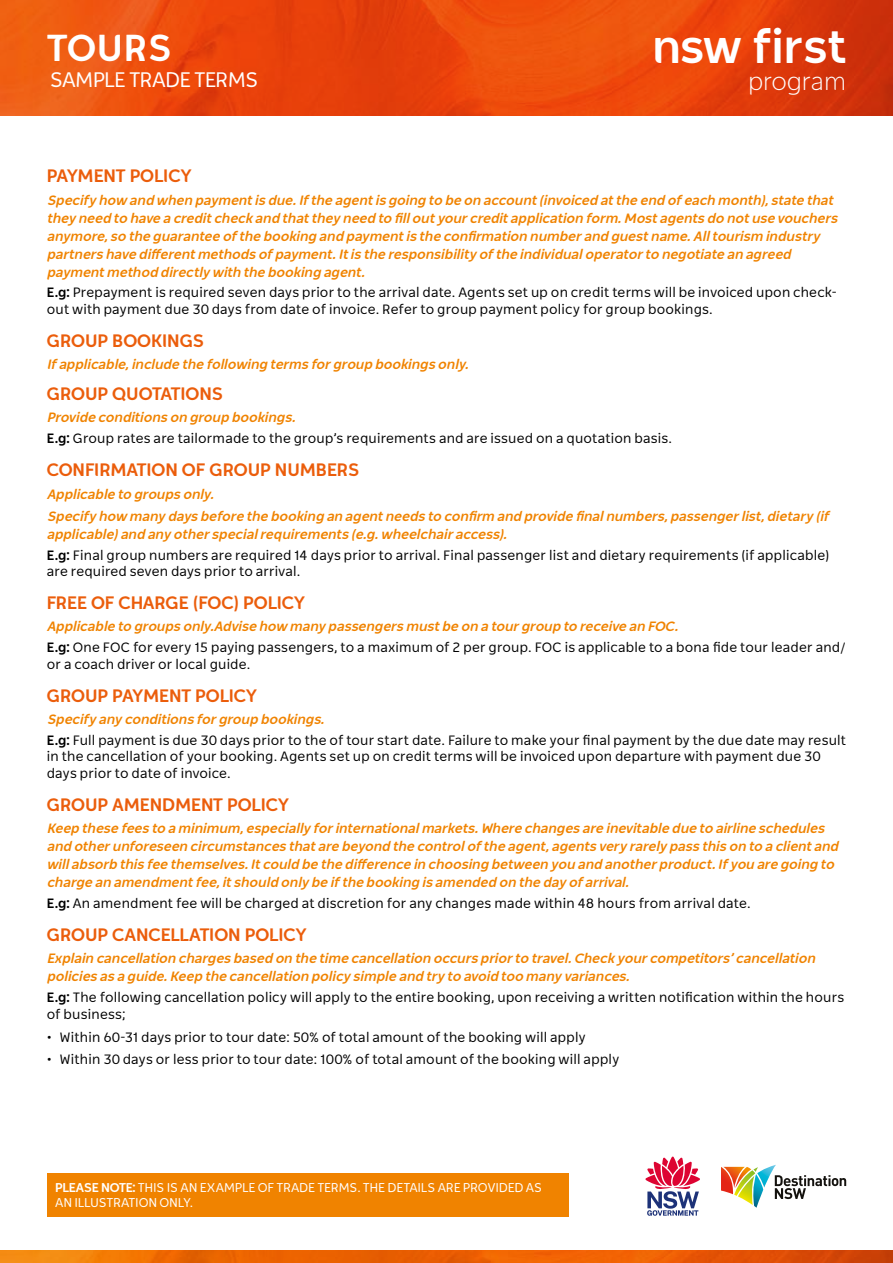
<style>
.page{position:relative;width:893px;height:1263px;background:#fff}
.page>*{position:absolute;margin:0;border:0;box-sizing:border-box;transform-origin:0 0}
.t1{font:700 46.35px "NSW Sans";letter-spacing:.01em;color:#fff}
.t2{font:700 37.5px "NSW Sans";letter-spacing:.005em;color:#fff}
.t3{font:300 24.3px "NSW Sans";letter-spacing:-.01em;color:#fff}
.t4{font:21px "NSW Sans";letter-spacing:-.045em;color:#fff}
.t5{font:700 18px "NSW Sans";letter-spacing:-.005em;color:#eb5d0b}
.t6{font:13.5px/20.7px "NSW Sans";letter-spacing:.015em;color:#000}
.t7{font:italic 700 13.5px/18px "NSW Sans";color:#f08300}
.t8{font:12.75px/15px "NSW Sans";letter-spacing:-.02em;color:#fff}
.s1{font-weight:700}
.s2{font-weight:700;font-style:italic;color:#f08300}
</style>
<div class="page">
<svg style="left:721px;top:1165px;width:125px;height:43px"></svg>
<svg style="left:645px;top:1156px;width:55px;height:60px"></svg>
<div style="left:47px;top:1173px;width:521px;height:43px;background:#f08300"></div>
<img style="left:0;top:0;width:893px;height:115px">
<img style="left:0;top:1250px;width:893px;height:13px">
<h2 class="t2" style="left:47px;top:28px;width:127px">TOURS</h2>
<h1 class="t1" style="left:652px;top:22px;width:195px">nsw first</h1>
<h3 class="t4" style="left:49px;top:68px;width:211px">SAMPLE TRADE TERMS</h3>
<h3 class="t3" style="left:748px;top:68px;width:100px">program</h3>
<h3 class="t5" style="left:47px;top:166px;width:147px">PAYMENT POLICY</h3>
<p class="t7" style="left:47px;top:191px;width:795px">Specify how and when paymentis due.Ifthe agentis going to be on account(invoiced atthe end ofeach month),state that they need to have a creditcheck and thatthey need to filloutyourcreditapplication form.Mostagents do notuse vouchers anymore,so the guarantee ofthe booking and paymentis the confirmation numberand guestname.Alltourism industry partners have differentmethods ofpayment.Itis the responsibility ofthe individualoperatorto negotiate an agreed paymentmethod directly with the booking agent.</p>
<p class="t6" style="left:47px;top:284px;width:791px;line-height:16.5px"><span class="s1">E.g:</span> Prepayment is required seven days prior to the arrival date. Agents set up on credit terms will be invoiced upon check&shy;out with payment due 30 days from date of invoice. Refer to group payment policy for group bookings.</p>
<h3 class="t5" style="left:47px;top:331px;width:159px">GROUP BOOKINGS</h3>
<p class="t7" style="left:47px;top:356px;width:426px">Ifapplicable,include the following terms forgroup bookings only.</p>
<h3 class="t5" style="left:47px;top:384px;width:178px">GROUP QUOTATIONS</h3>
<p class="t6" style="left:47px;top:407px;width:627px"><span class="s2">Provide conditions on group bookings.<br></span><span class="s1">E.g:</span> Group rates are tailormade to the group’s requirements and are issued on a quotation basis.</p>
<h3 class="t5" style="left:47px;top:461px;width:314px">CONFIRMATION OF GROUP NUMBERS</h3>
<p class="t7" style="left:47px;top:483px;width:786px;line-height:22.2px">Applicable to groups only.<br>Specify how many days before the booking an agentneeds to confirm and provide finalnumbers,passengerlist,dietary (if</p>
<p class="t6" style="left:47px;top:524px;width:784px"><span class="s2">applicable)and any otherspecialrequirements (e.g.wheelchairaccess).<br></span><span class="s1">E.g:</span> Final group numbers are required 14 days prior to arrival. Final passenger list and dietary requirements (if applicable)</p>
<p class="t6" style="left:47px;top:561px;width:255px">are required seven days prior to arrival.</p>
<h3 class="t5" style="left:47px;top:593px;width:260px">FREE OF CHARGE (FOC) POLICY</h3>
<p class="t6" style="left:47px;top:616px;width:801px"><span class="s2">Applicable to groups only.Advise how many passengers mustbe on a tourgroup to receive an FOC.<br></span><span class="s1">E.g:</span> One FOC for every 15 paying passengers, to a maximum of 2 per group. FOC is applicable to a bona fide tour leader and/</p>
<p class="t6" style="left:47px;top:654px;width:205px">or a coach driver or local guide.</p>
<h3 class="t5" style="left:47px;top:686px;width:212px">GROUP PAYMENT POLICY</h3>
<p class="t6" style="left:47px;top:709px;width:801px"><span class="s2">Specify any conditions forgroup bookings.<br></span><span class="s1">E.g:</span> Full payment is due 30 days prior to the of tour start date. Failure to make your final payment by the due date may result</p>
<p class="t6" style="left:47px;top:748px;width:775px;line-height:16.5px">in the cancellation of your booking. Agents set up on credit terms will be invoiced upon departure with payment due 30 days prior to date of invoice.</p>
<h3 class="t5" style="left:47px;top:795px;width:244px">GROUP AMENDMENT POLICY</h3>
<p class="t7" style="left:47px;top:820px;width:796px">Keep these fees to a minimum,especially forinternationalmarkets.Where changes are inevitable due to airline schedules and otherunforeseen circumstances thatare beyond the controlofthe agent,agents very rarely pass this on to a clientand willabsorb this fee themselves.Itcould be the difference in choosing between you and anotherproduct.Ifyou are going to charge an amendmentfee,itshould only be ifthe booking is amended on the day ofarrival.</p>
<p class="t6" style="left:47px;top:893px;width:705px"><span class="s1">E.g:</span> An amendment fee will be charged at discretion for any changes made within 48 hours from arrival date.</p>
<h3 class="t5" style="left:47px;top:925px;width:262px">GROUP CANCELLATION POLICY</h3>
<p class="t7" style="left:47px;top:950px;width:773px">Explain cancellation charges based on the time cancellation occurs priorto travel.Check yourcompetitors’cancellation policies as a guide.Keep the cancellation policy simple and try to avoid too many variances.</p>
<p class="t6" style="left:47px;top:989px;width:799px;line-height:16.5px"><span class="s1">E.g:</span> The following cancellation policy will apply to the entire booking, upon receiving a written notification within the hours of business;</p>
<p class="t6" style="left:47px;top:1026px;width:541px">• Within 60-31 days prior to tour date: 50% of total amount of the booking will apply</p>
<p class="t6" style="left:47px;top:1049px;width:574px">• Within 30 days or less prior to tour date: 100% of total amount of the booking will apply</p>
<p class="t8" style="left:55px;top:1180px;width:488px"><span class="s1">PLEASE NOTE:</span> THIS IS AN EXAMPLE OF TRADE TERMS. THE DETAILS ARE PROVIDED AS<br>AN ILLUSTRATION ONLY.</p>
</div>
